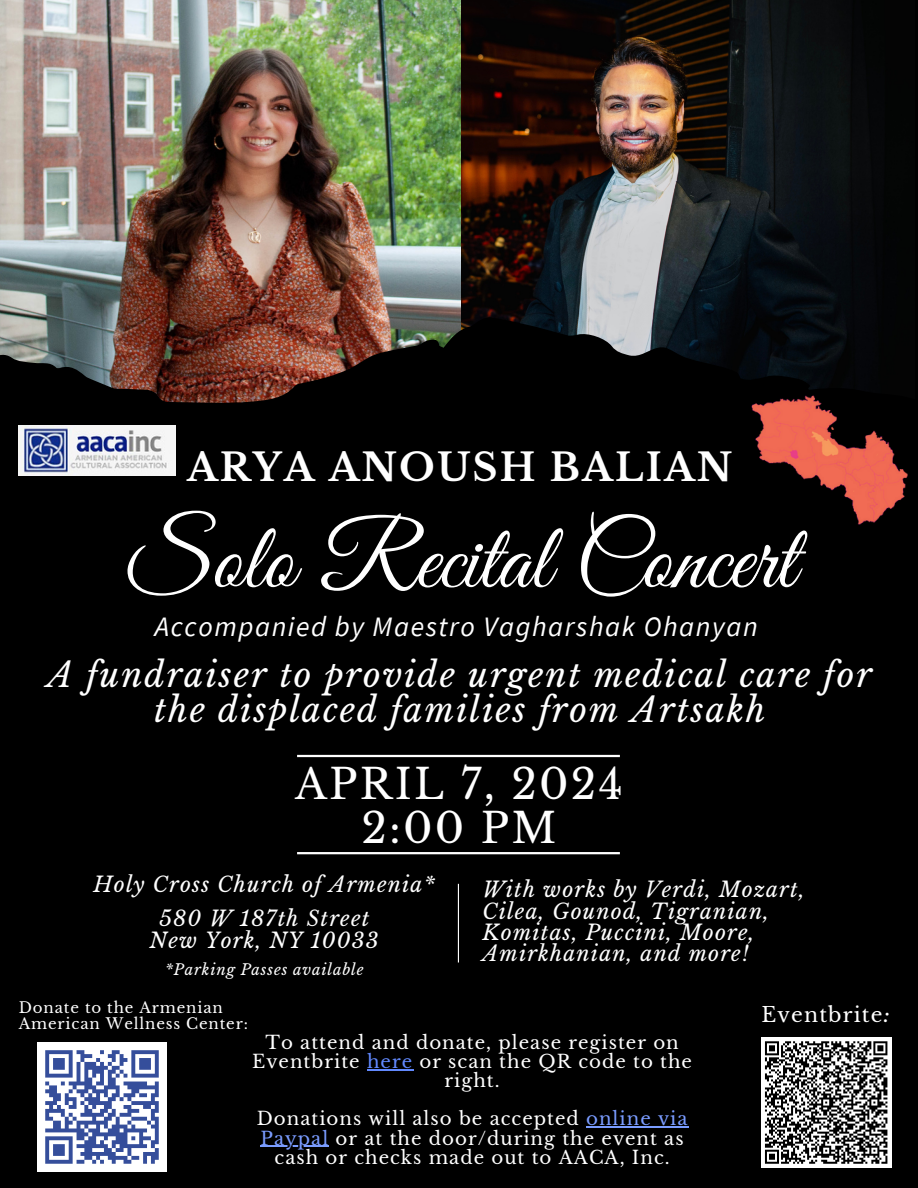
<style>
.page{position:relative;width:918px;height:1188px;background:#000}
.page>*{position:absolute;margin:0;border:0;box-sizing:border-box;transform-origin:0 0}
.t1{font:93.9px "Great Vibes";color:#fff}
.t2{font:41.25px/43.8px "Libre Baskerville";letter-spacing:.055em;color:#fff;text-align:center}
.t3{font:700 37.95px "Libre Baskerville";letter-spacing:.055em;color:#fff}
.t4{font:italic 33.75px/35px "Libre Baskerville";letter-spacing:.055em;color:#fff;text-align:center}
.t5{font:italic 28.05px "Source Sans Pro";letter-spacing:.055em;color:#fff}
.t6{font:italic 21px/21.3px "Libre Baskerville";letter-spacing:.055em;color:#fff;text-align:center}
.t7{font:20.55px "Libre Baskerville";letter-spacing:.055em;color:#fff}
.t8{font:18.3px/19.2px "Libre Baskerville";letter-spacing:.055em;color:#fff;text-align:center}
.t9{font:15px/15.8px "Libre Baskerville";letter-spacing:.055em;color:#fff}
.t10{font:italic 15px "Libre Baskerville";letter-spacing:.055em;color:#fff}
.s1{color:#6188fd}
.s2{color:#7a9cff}
.s3{font-style:italic}
</style>
<div class="page">
<img style="left:460px;top:0;width:421px;height:317px">
<img style="left:0;top:0;width:460px;height:317px">
<svg style="left:0;top:317px;width:875px;height:441px"></svg>
<hr style="left:297px;top:755px;width:323px;height:2px;background:#fff">
<hr style="left:297px;top:852px;width:323px;height:2px;background:#fff">
<hr style="left:458px;top:884px;width:1px;height:79px;background:#fff">
<img style="left:721px;top:379px;width:187px;height:154px">
<img style="left:19px;top:426px;width:156px;height:49px">
<hr style="left:367px;top:1069px;width:46px;height:1px;background:#6188fd">
<hr style="left:586px;top:1127px;width:103px;height:1px;background:#7a9cff">
<hr style="left:261px;top:1146px;width:68px;height:1px;background:#7a9cff">
<div style="left:761px;top:1037px;width:130px;height:131px;background:#fff"></div>
<svg style="left:765px;top:1041px;width:123px;height:123px"></svg>
<div style="left:37px;top:1042px;width:130px;height:130px;background:#fff"></div>
<svg style="left:45px;top:1050px;width:114px;height:114px"></svg>
<h2 class="t3" style="left:187px;top:444px;width:547px">ARYA ANOUSH BALIAN</h2>
<p class="t1" style="left:128px;top:507px;width:670px">Solo Recital Concert</p>
<p class="t5" style="left:155px;top:608px;width:604px">Accompanied by Maestro Vagharshak Ohanyan</p>
<h1 class="t4" style="left:48px;top:658px;width:826px">A fundraiser to provide urgent medical care for the displaced families from Artsakh</h1>
<h5 class="t2" style="left:295px;top:762px;width:329px">APRIL 7, 2024<br>2:00 PM</h5>
<h4 class="t6" style="left:94px;top:874px;width:343px">Holy Cross Church of Armenia*</h4>
<h3 class="t6" style="left:150px;top:908px;width:231px;line-height:21.9px">580 W 187th Street<br>New York, NY 10033</h3>
<h6 class="t10" style="left:165px;top:961px;width:200px">*Parking Passes available</h6>
<h6 class="t6" style="left:482px;top:879px;width:324px;text-align:left">With works by Verdi, Mozart,<br>Cilea, Gounod, Tigranian,<br>Komitas, Puccini, Moore,<br>Amirkhanian, and more!</h6>
<p class="t9" style="left:19px;top:1000px;width:231px">Donate to the Armenian<br>American Wellness Center:</p>
<h6 class="t8" style="left:252px;top:1033px;width:441px">To attend and donate, please register on<br>Eventbrite <span class="s1">here</span> or scan the QR code to the right.</h6>
<p class="t8" style="left:257px;top:1109px;width:432px">Donations will also be accepted <span class="s2">online via</span></p>
<p class="t8" style="left:261px;top:1129px;width:425px"><span class="s2">Paypal</span> or at the door/during the event as cash or checks made out to AACA, Inc.</p>
<p class="t7" style="left:762px;top:1002px;width:130px">Eventbrite<span class="s3">:</span></p>
</div>
